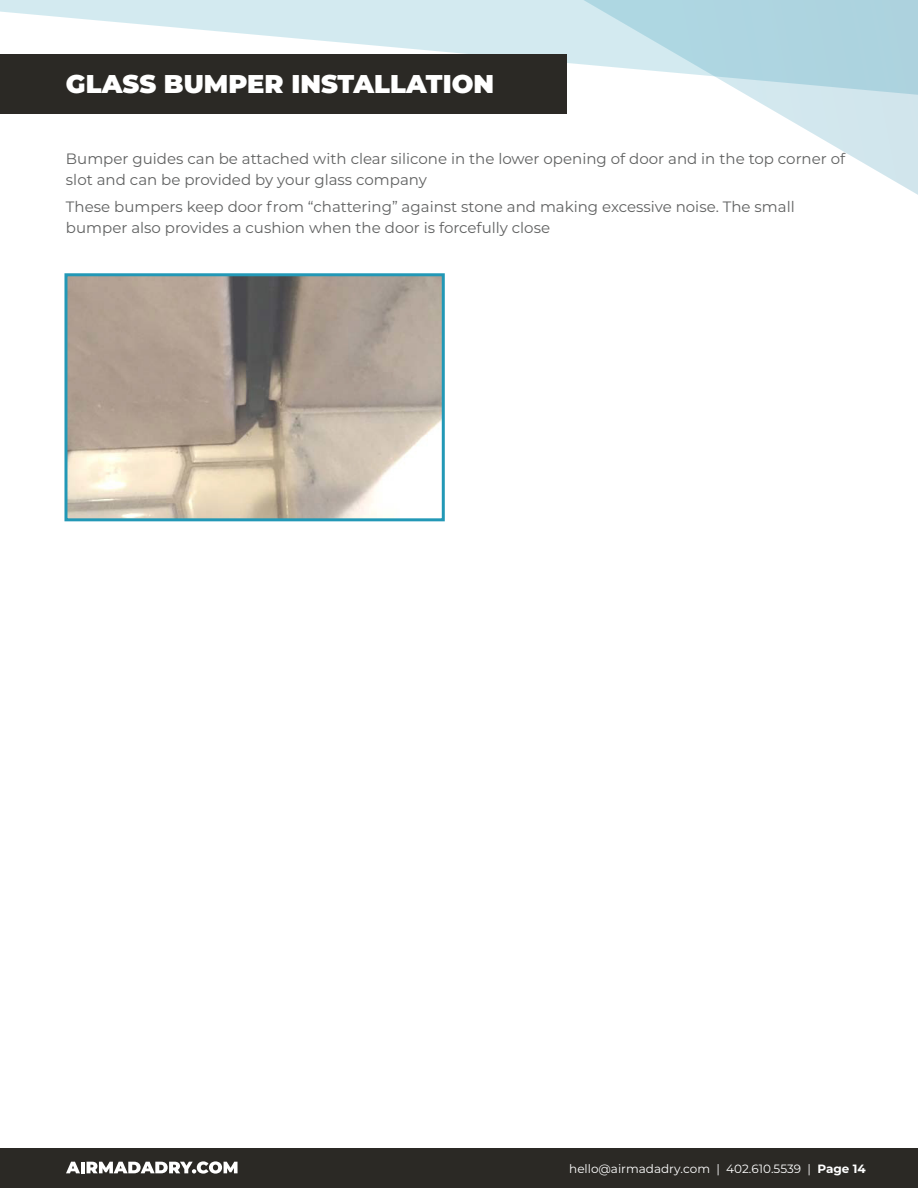
<style>
.page{position:relative;width:918px;height:1188px;background:#fff}
.page>*{position:absolute;margin:0;border:0;box-sizing:border-box;transform-origin:0 0}
.t1{font:900 25.65px "Montserrat";color:#fff}
.t2{font:15px/21px "Montserrat";color:#606161}
.t3{font:12px "Montserrat";color:#fff}
.s1{font-weight:700}
</style>
<div class="page">
<img style="left:68px;top:462px;width:330px;height:55px">
<div style="left:64px;top:273px;width:381px;height:248px;border:3px solid #2298b6"></div>
<svg style="left:0;top:0;width:918px;height:462px"></svg>
<div style="left:0;top:54px;width:567px;height:60px;background:#2b2925"></div>
<div style="left:0;top:1148px;width:918px;height:40px;background:#2b2925"></div>
<svg style="left:66px;top:1162px;width:14px;height:11px"></svg>
<hr style="left:81px;top:1162px;width:4px;height:11px;background:#fff">
<svg style="left:87px;top:1161px;width:151px;height:13px"></svg>
<h1 class="t1" style="left:66px;top:65px;width:430px">GLASS BUMPER INSTALLATION</h1>
<p class="t2" style="left:66px;top:148px;width:781px">Bumper guides can be attached with clear silicone in the lower opening of door and in the top corner of slot and can be provided by your glass company</p>
<p class="t2" style="left:66px;top:196px;width:730px">These bumpers keep door from “chattering” against stone and making excessive noise. The small bumper also provides a cushion when the door is forcefully close</p>
<p class="t3" style="left:569px;top:1161px;width:298px">hello@airmadadry.com | 402.610.5539 | <span class="s1">Page 14</span></p>
</div>
